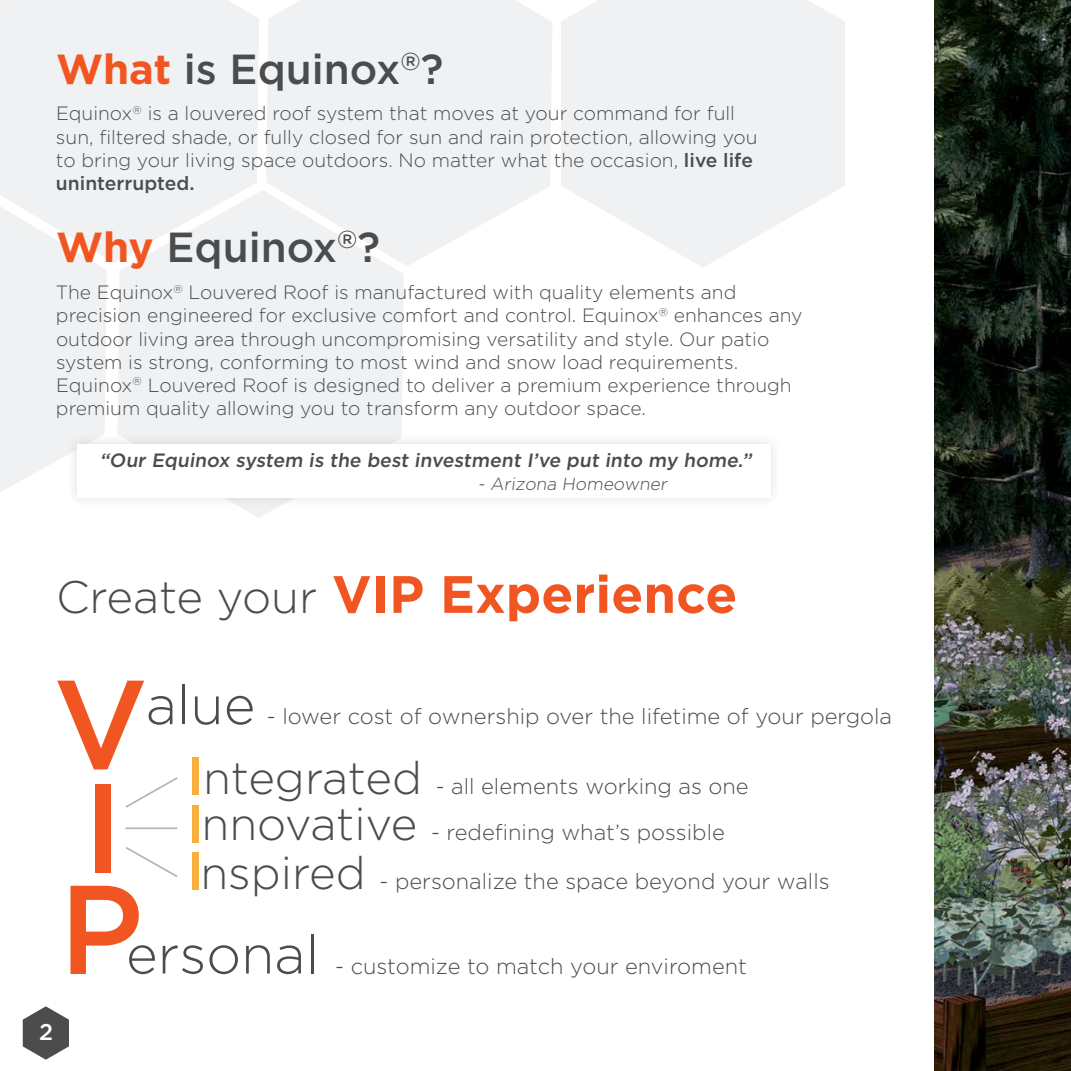
<style>
.page{position:relative;width:1071px;height:1071px;background:#fff}
.page>*{position:absolute;margin:0;border:0;box-sizing:border-box;transform-origin:0 0}
.t1{font:500 126px "Gotham HTF";color:#f15622}
.t2{font:300 54.25px "Gotham HTF";color:#4b4c4d}
.t3{font:500 54.25px "Gotham HTF";color:#f8af3f}
.t4{font:700 52.5px "Gotham HTF";color:#f15622}
.t5{font:500 42px "Gotham HTF";color:#4b4c4d}
.t6{font:500 22.75px "Gotham HTF";color:#fff}
.t7{font:300 21.88px "Gotham HTF";color:#4b4c4d}
.Copy{font:300 19.25px/23.1px "Gotham HTF";color:#4b4c4d}
.t8{font:500 19.25px "Gotham HTF";color:#4b4c4d}
.t9{font:300 17.5px "Gotham HTF";color:#4b4c4d}
.s1{font-weight:700;color:#f15622}
.s2{font-weight:500}
.s3{font-weight:300;font-size:45.5px;color:#4b4c4d}
.s4{font-size:45.5px}
</style>
<div class="page">
<img style="left:935px;top:0;width:136px;height:1071px">
<svg style="left:266px;top:0;width:286px;height:266px;fill:#f0f1f2"></svg>
<div style="left:0;top:263px;width:107px;height:229px;background:#f0f1f2"></div>
<div style="left:0;top:0;width:259px;height:263px;background:#f0f1f2"></div>
<svg style="left:117px;top:190px;width:287px;height:328px;fill:#f0f1f2"></svg>
<svg style="left:561px;top:0;width:284px;height:267px;fill:#f0f1f2"></svg>
<svg style="left:23px;top:1006px;width:46px;height:54px"></svg>
<hr style="left:126px;top:827px;width:51px;height:2px;background:#b4b5b8">
<svg style="left:125px;top:777px;width:53px;height:31px"></svg>
<svg style="left:126px;top:847px;width:52px;height:31px"></svg>
<div style="left:66px;top:432px;width:716px;height:77px;background:#231f20;opacity:.15"></div>
<div style="left:77px;top:444px;width:694px;height:54px;background:#fff"></div>
<p class="t5" style="left:56px;top:45px;width:389px"><span class="s1">What</span> is Equinox<sup>®</sup>?</p>
<p class="Copy" style="left:56px;top:102px;width:703px">Equinox<sup>®</sup> is a louvered roof system that moves at your command for full sun, filtered shade, or fully closed for sun and rain protection, allowing you to bring your living space outdoors. No matter what the occasion, <span class="s2">live life uninterrupted.</span></p>
<p class="t5" style="left:56px;top:223px;width:326px"><span class="s1">Why</span> Equinox<sup>®</sup>?</p>
<p class="Copy" style="left:56px;top:281px;width:748px">The Equinox<sup>®</sup> Louvered Roof is manufactured with quality elements and precision engineered for exclusive comfort and control. Equinox<sup>®</sup> enhances any outdoor living area through uncompromising versatility and style. Our patio system is strong, conforming to most wind and snow load requirements.<br>Equinox<sup>®</sup> Louvered Roof is designed to deliver a premium experience through premium quality allowing you to transform any outdoor space.</p>
<p class="t8" style="left:100px;top:450px;width:657px">“Our Equinox system is the best investment I’ve put into my home.”</p>
<p class="t9" style="left:478px;top:475px;width:193px">- Arizona Homeowner</p>
<p class="t4" style="left:56px;top:564px;width:683px"><span class="s3">Create your</span> VIP Experience</p>
<p class="t1" style="left:53px;top:653px;width:96px">V</p>
<p class="t2" style="left:146px;top:675px;width:111px">alue</p>
<p class="t7" style="left:267px;top:704px;width:627px">- lower cost of ownership over the lifetime of your pergola</p>
<p class="t3" style="left:187px;top:745px;width:19px">I</p>
<p class="t3" style="left:187px;top:793px;width:19px">I</p>
<p class="t3" style="left:187px;top:840px;width:19px">I</p>
<p class="t7" style="left:203px;top:775px;width:547px"><span class="s4">ntegrated</span> - all elements working as one</p>
<p class="t7" style="left:202px;top:820px;width:525px"><span class="s4">nnovative</span> - redefining what’s possible</p>
<p class="t7" style="left:200px;top:869px;width:631px"><span class="s4">nspired</span> - personalize the space beyond your walls</p>
<p class="t1" style="left:83px;top:757px;width:41px">I</p>
<p class="t1" style="left:59px;top:858px;width:86px">P</p>
<p class="t2" style="left:126px;top:925px;width:194px">ersonal</p>
<p class="t7" style="left:335px;top:954px;width:413px">- customize to match your enviroment</p>
<p class="t6" style="left:39px;top:1020px;width:15px">2</p>
</div>
